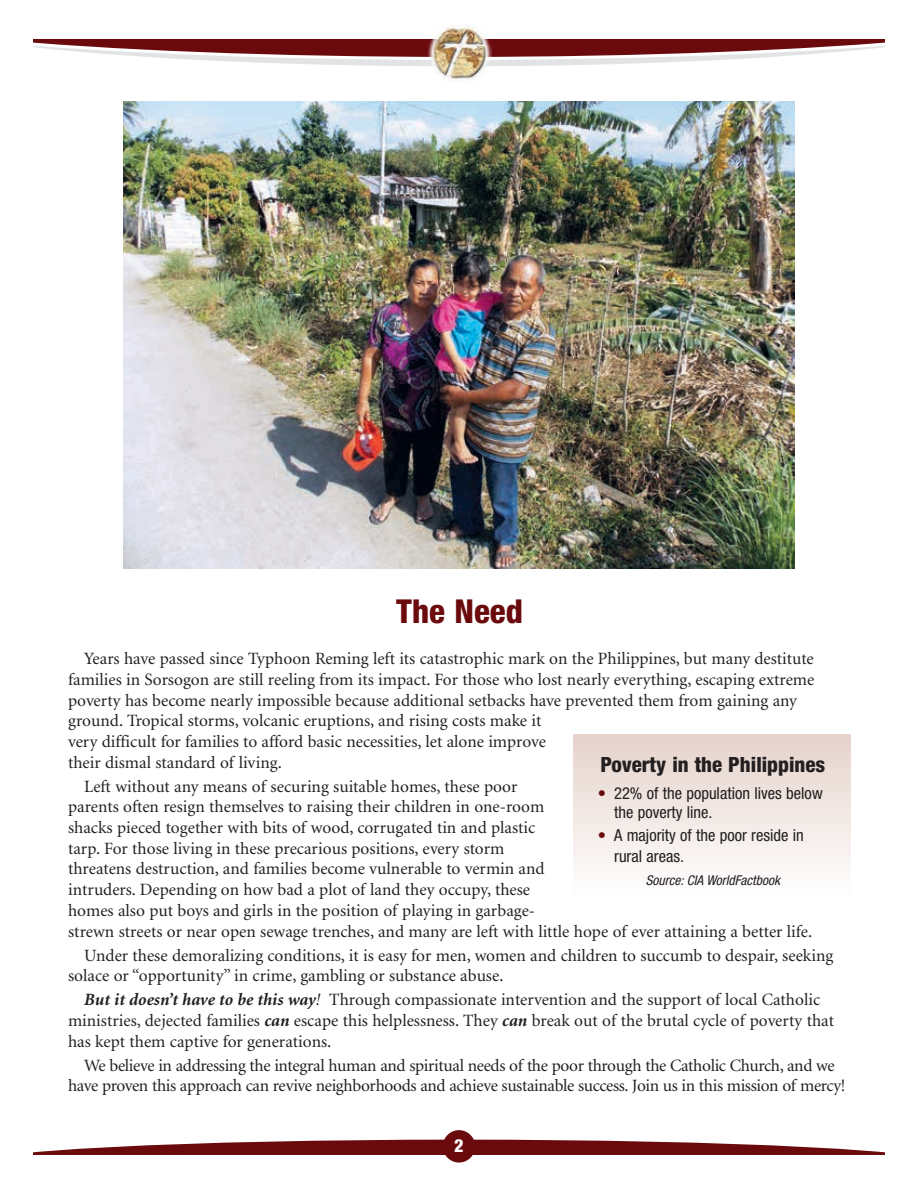
<style>
.page{position:relative;width:918px;height:1188px;background:#fff}
.page>*{position:absolute;margin:0;border:0;box-sizing:border-box;transform-origin:0 0}
.t1{font:800 condensed 33px "Helvetica Neue";color:#6b0a0c}
.t2{font:800 condensed 21px "Helvetica Neue";color:#231f20}
.t3{font:800 condensed 18px "Helvetica Neue";color:#fff}
.t4{font:17.25px/20.7px "Minion";color:#231f20}
.t5{font:17.25px/20.7px "Minion";letter-spacing:-.02em;color:#231f20;text-align:center}
.t6{font:condensed 16.5px/19.8px "Helvetica Neue";color:#231f20}
.t7{font:italic condensed 13.5px "Helvetica Neue";color:#231f20}
.s1{font-weight:700;font-style:italic}
.s2{font-style:italic}
.s3{color:#6b0a0c}
</style>
<div class="page">
<svg style="left:34px;top:1140px;width:850px;height:14px"></svg>
<svg style="left:34px;top:40px;width:850px;height:26px"></svg>
<img style="left:426px;top:26px;width:66px;height:55px">
<div style="left:443px;top:1130px;width:32px;height:33px;background:#6b0a0c;border-radius:50%"></div>
<img style="left:123px;top:101px;width:672px;height:467px">
<div style="left:573px;top:734px;width:277px;height:161px;background:linear-gradient(to bottom,#e5d3cb,#fefefe)"></div>
<h1 class="t1" style="left:396px;top:591px;width:128px">The Need</h1>
<p class="t4" style="left:68px;top:649px;width:748px;text-indent:16px">Years have passed since Typhoon Reming left its catastrophic mark on the Philippines, but many destitute families in Sorsogon are still reeling from its impact. For those who lost nearly everything, escaping extreme poverty has become nearly impossible because additional setbacks have prevented them from gaining any ground. Tropical storms, volcanic eruptions, and rising costs make it<br>very difficult for families to afford basic necessities, let alone improve<br>their dismal standard of living.</p>
<p class="t4" style="left:68px;top:776px;width:746px;text-indent:16px">Left without any means of securing suitable homes, these poor<br>parents often resign themselves to raising their children in one-room<br>shacks pieced together with bits of wood, corrugated tin and plastic<br>tarp. For those living in these precarious positions, every storm<br>threatens destruction, and families become vulnerable to vermin and<br>intruders. Depending on how bad a plot of land they occupy, these<br>homes also put boys and girls in the position of playing in garbage-<br>strewn streets or near open sewage trenches, and many are left with little hope of ever attaining a better life.</p>
<p class="t4" style="left:68px;top:945px;width:767px;text-indent:16px">Under these demoralizing conditions, it is easy for men, women and children to succumb to despair, seeking solace or “opportunity” in crime, gambling or substance abuse.</p>
<p class="t4" style="left:68px;top:990px;width:768px;text-indent:16px"><span class="s1">But it doesn’t have to be this way</span><span class="s2">!</span> Through compassionate intervention and the support of local Catholic ministries, dejected families <span class="s1">can</span> escape this helplessness. They <span class="s1">can</span> break out of the brutal cycle of poverty that has kept them captive for generations.</p>
<p class="t5" style="left:68px;top:1055px;width:779px">We believe in addressing the integral human and spiritual needs of the poor through the Catholic Church, and we have proven this approach can revive neighborhoods and achieve sustainable success. Join us in this mission of mercy!</p>
<p class="t2" style="left:600px;top:751px;width:226px">Poverty in the Philippines</p>
<p class="t6" style="left:614px;top:783px;width:210px;text-indent:-16px"><span class="s3">•</span> 22% of the population lives below the poverty line.</p>
<p class="t6" style="left:614px;top:825px;width:191px;line-height:20.7px;text-indent:-16px"><span class="s3">•</span> A majority of the poor reside in rural areas.</p>
<p class="t7" style="left:646px;top:872px;width:136px">Source: CIA WorldFactbook</p>
<p class="t3" style="left:454px;top:1135px;width:11px">2</p>
</div>
